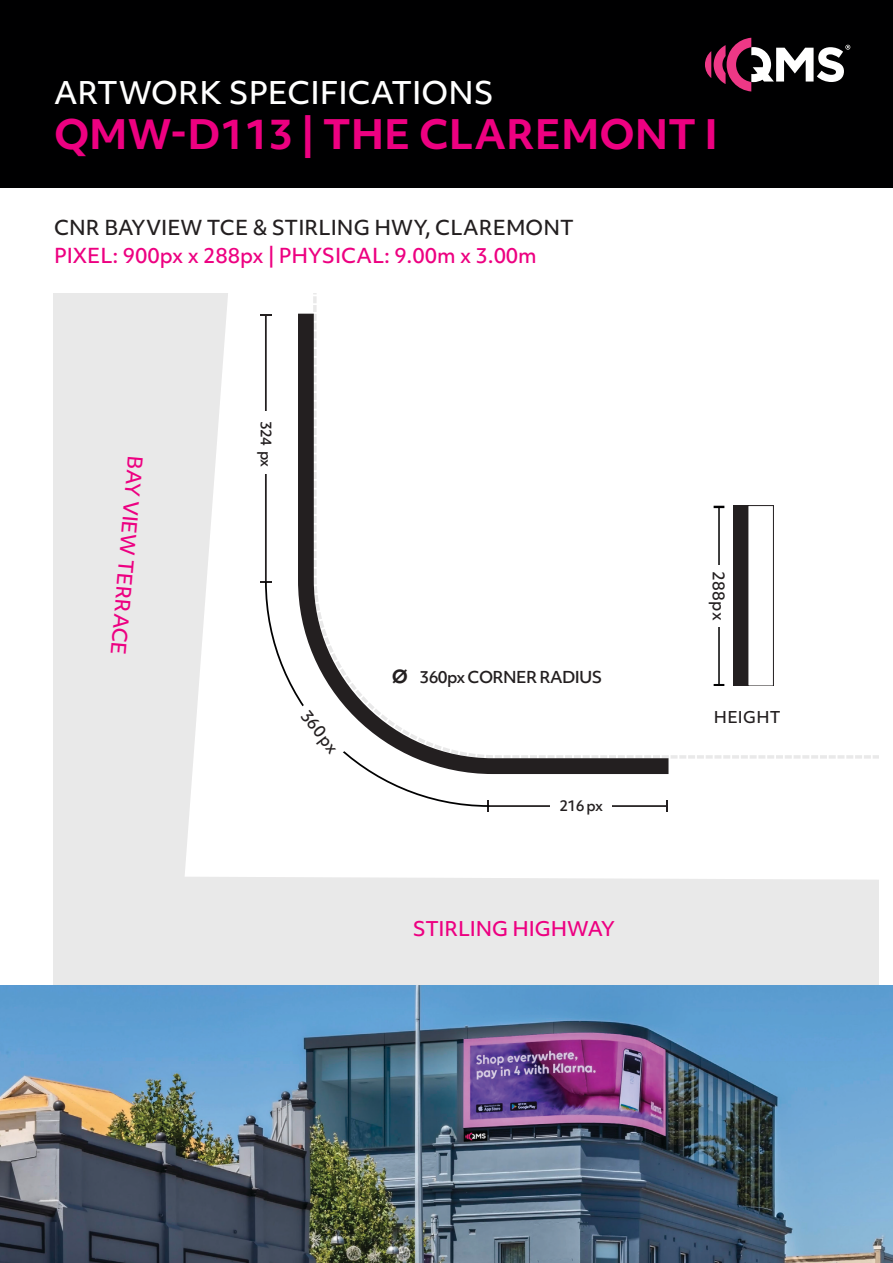
<style>
.page{position:relative;width:893px;height:1263px;background:#fff}
.page>*{position:absolute;margin:0;border:0;box-sizing:border-box;transform-origin:0 0}
.t1{font:700 39px "Objektiv Mk 1";color:#ed0081}
.t2{font:500 30px "Objektiv Mk 1";color:#fff}
.SITE_SPECS{font:500 19.8px "Objektiv Mk 1";color:#ed0081}
.SITE_ADDRESS{font:500 19.8px "Objektiv Mk 1";color:#231f20}
.Street_Name{font:500 19.5px "Objektiv Mk 1";letter-spacing:-.015em;color:#ed0081}
.t3{font:500 15.75px "Objektiv Mk 1";letter-spacing:-.04em;color:#231f20}
.SITE_ADDRESS-2{font:500 15.6px "Objektiv Mk 1";letter-spacing:.02em;color:#231f20}
.t4{font:500 14.1px "Objektiv Mk 1";letter-spacing:-.04em;color:#231f20}
.s1{font-size:26.55px}
</style>
<div class="page">
<div style="left:0;top:0;width:893px;height:187px;background:#000001"></div>
<svg style="left:705px;top:38px;width:145px;height:53px"></svg>
<svg style="left:53px;top:293px;width:600px;height:471px"></svg>
<svg style="left:53px;top:764px;width:825px;height:221px"></svg>
<svg style="left:264px;top:580px;width:227px;height:228px"></svg>
<img style="left:0;top:985px;width:893px;height:278px">
<div style="left:733px;top:505px;width:15px;height:181px;background:#231f20"></div>
<hr style="left:718px;top:507px;width:2px;height:178px;background:#000001">
<svg style="left:714px;top:506px;width:10px;height:2px"></svg>
<svg style="left:714px;top:684px;width:10px;height:2px"></svg>
<div style="left:707px;top:565px;width:24px;height:61px;background:#fff"></div>
<svg style="left:285px;top:698px;width:86px;height:86px"></svg>
<div style="left:747px;top:505px;width:27px;height:181px;border:1px solid #231f20"></div>
<p class="t2" style="left:54px;top:72px;width:441px">ARTWORK SPECIFICATIONS</p>
<p class="t1" style="left:54px;top:107px;width:665px">QMW-D113 | THE CLAREMONT I</p>
<p class="SITE_ADDRESS" style="left:54px;top:213px;width:521px">CNR BAYVIEW TCE &amp; STIRLING HWY, CLAREMONT</p>
<p class="SITE_SPECS" style="left:54px;top:242px;width:484px">PIXEL: 900px x 288px | PHYSICAL: 9.00m x 3.00m</p>
<p class="Street_Name" style="left:149px;top:457px;width:201px;rotate:95deg">BAY VIEW TERRACE</p>
<p class="t4" style="left:276px;top:421px;width:48px;rotate:90deg">324 px</p>
<p class="t3" style="left:391px;top:666px;width:213px"><span class="s1">ø</span> 360px CORNER RADIUS</p>
<p class="SITE_ADDRESS-2" style="left:729px;top:571px;width:51px;rotate:90deg">288px</p>
<p class="SITE_ADDRESS-2" style="left:313px;top:705px;width:51px;rotate:52deg">360px</p>
<p class="SITE_ADDRESS-2" style="left:714px;top:706px;width:68px">HEIGHT</p>
<p class="t4" style="left:559px;top:796px;width:45px">216 px</p>
<p class="Street_Name" style="left:413px;top:915px;width:204px">STIRLING HIGHWAY</p>
</div>
